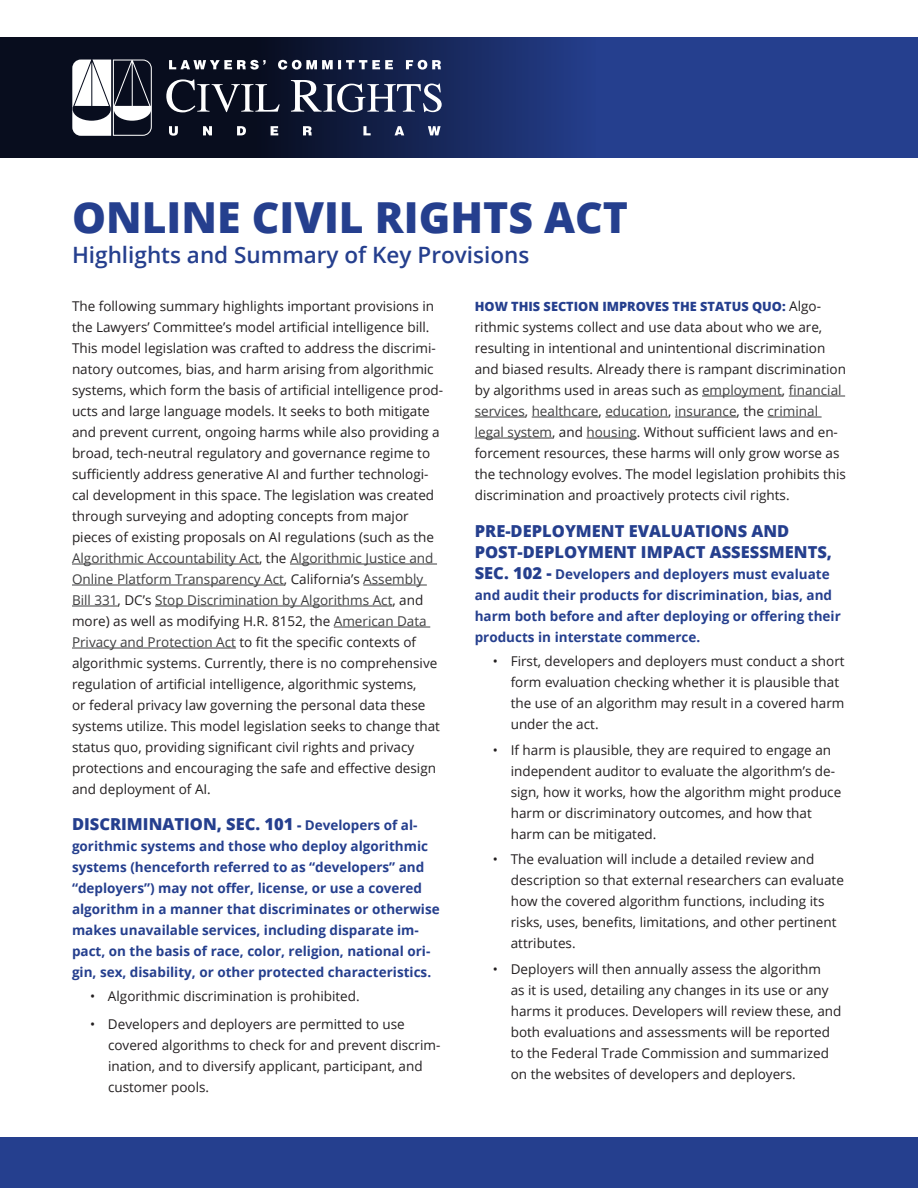
<style>
.page{position:relative;width:918px;height:1188px;background:#fff}
.page>*{position:absolute;margin:0;border:0;box-sizing:border-box;transform-origin:0 0}
.t1{font:800 42.75px "Open Sans";color:#253f8e}
.subhead{font:600 22.5px "Open Sans";color:#253f8e}
.Section_title{font:800 16.5px/21px "Open Sans";color:#253f8e}
.body_text{font:800 16.5px "Open Sans";color:#253f8e}
.body_text-2{font:13.5px/21px "Open Sans";color:#231f20}
.bullet{font:13.5px/21px "Open Sans";color:#231f20}
.body_text-3{font:700 13.5px/21px "Open Sans";color:#253f8e}
.Section_title-2{font:700 13.5px/21px "Open Sans";color:#253f8e}
.body_text-4{font:800 12.75px "Open Sans";color:#253f8e}
.s1{color:#3e3e3f}
.s2{font-size:13.5px}
.s3{font-weight:700;font-size:13.5px}
.s4{font-weight:400;font-size:13.5px;color:#231f20}
.s5{font-weight:800;font-size:16.5px}
</style>
<div class="page">
<div style="left:0;top:1138px;width:918px;height:50px;background:#253f8e"></div>
<div style="left:0;top:37px;width:918px;height:121px;background:#253f8e"></div>
<svg style="left:0;top:37px;width:568px;height:121px;background:#101b3f"></svg>
<svg style="left:169px;top:60px;width:272px;height:10px;background:#6a7081"></svg>
<svg style="left:169px;top:126px;width:272px;height:10px;background:#373e56"></svg>
<svg style="left:166px;top:79px;width:276px;height:33px;background:#484e64"></svg>
<svg style="left:72px;top:60px;width:80px;height:76px;background:#868991"></svg>
<hr style="left:72px;top:564px;width:187px;height:1px;background:#3e3e3f">
<hr style="left:290px;top:564px;width:147px;height:1px;background:#3e3e3f">
<hr style="left:72px;top:585px;width:212px;height:1px;background:#3e3e3f">
<hr style="left:363px;top:585px;width:64px;height:1px;background:#3e3e3f">
<hr style="left:72px;top:606px;width:46px;height:1px;background:#3e3e3f">
<hr style="left:155px;top:606px;width:237px;height:1px;background:#3e3e3f">
<hr style="left:334px;top:627px;width:96px;height:1px;background:#3e3e3f">
<hr style="left:72px;top:648px;width:164px;height:1px;background:#3e3e3f">
<hr style="left:702px;top:396px;width:80px;height:1px;background:#3e3e3f">
<hr style="left:789px;top:396px;width:56px;height:1px;background:#3e3e3f">
<hr style="left:475px;top:417px;width:50px;height:1px;background:#3e3e3f">
<hr style="left:532px;top:417px;width:67px;height:1px;background:#3e3e3f">
<hr style="left:605px;top:417px;width:63px;height:1px;background:#3e3e3f">
<hr style="left:675px;top:417px;width:62px;height:1px;background:#3e3e3f">
<hr style="left:768px;top:417px;width:54px;height:1px;background:#3e3e3f">
<hr style="left:475px;top:438px;width:77px;height:1px;background:#3e3e3f">
<hr style="left:587px;top:438px;width:50px;height:1px;background:#3e3e3f">
<p class="t1" style="left:72px;top:184px;width:558px">ONLINE CIVIL RIGHTS ACT</p>
<p class="subhead" style="left:72px;top:239px;width:459px">Highlights and Summary of Key Provisions</p>
<p class="body_text-2" style="left:72px;top:295px;width:373px">The following summary highlights important provisions in the Lawyers’ Committee’s model artificial intelligence bill.<br>This model legislation was crafted to address the discrimi&shy;natory outcomes, bias, and harm arising from algorithmic systems, which form the basis of artificial intelligence prod&shy;ucts and large language models. It seeks to both mitigate and prevent current, ongoing harms while also providing a broad, tech-neutral regulatory and governance regime to sufficiently address generative AI and further technologi&shy;cal development in this space. The legislation was created through surveying and adopting concepts from major pieces of existing proposals on AI regulations (such as the <span class="s1">Algorithmic Accountability Act</span>, the <span class="s1">Algorithmic Justice and Online Platform Transparency Act</span>, California’s <span class="s1">Assembly Bill 331</span>, DC’s <span class="s1">Stop Discrimination by Algorithms Act</span>, and more) as well as modifying H.R. 8152, the <span class="s1">American Data Privacy and Protection Act</span> to fit the specific contexts of algorithmic systems. Currently, there is no comprehensive regulation of artificial intelligence, algorithmic systems,<br>or federal privacy law governing the personal data these systems utilize. This model legislation seeks to change that status quo, providing significant civil rights and privacy protections and encouraging the safe and effective design and deployment of AI.</p>
<p class="body_text" style="left:72px;top:811px;width:347px">DISCRIMINATION, SEC. 101 <span class="s2">-</span> <span class="s3">Developers of al-</span></p>
<p class="body_text-3" style="left:72px;top:835px;width:369px">gorithmic systems and those who deploy algorithmic systems (henceforth referred to as “developers” and “deployers”) may not offer, license, or use a covered algorithm in a manner that discriminates or otherwise makes unavailable services, including disparate im&shy;pact, on the basis of race, color, religion, national ori&shy;gin, sex, disability, or other protected characteristics.</p>
<p class="body_text-2" style="left:90px;top:985px;width:271px">• Algorithmic discrimination is prohibited.</p>
<p class="body_text-2" style="left:108px;top:1013px;width:334px;text-indent:-18px">• Developers and deployers are permitted to use covered algorithms to check for and prevent discrim&shy;ination, and to diversify applicant, participant, and customer pools.</p>
<p class="body_text-4" style="left:475px;top:296px;width:348px">HOW THIS SECTION IMPROVES THE STATUS QUO: <span class="s4">Algo-</span></p>
<p class="body_text-2" style="left:475px;top:316px;width:373px">rithmic systems collect and use data about who we are, resulting in intentional and unintentional discrimination and biased results. Already there is rampant discrimination by algorithms used in areas such as <span class="s1">employment</span>, <span class="s1">financial services</span>, <span class="s1">healthcare</span>, <span class="s1">education</span>, <span class="s1">insurance</span>, the <span class="s1">criminal legal system</span>, and <span class="s1">housing</span>. Without sufficient laws and en&shy;forcement resources, these harms will only grow worse as the technology evolves. The model legislation prohibits this discrimination and proactively protects civil rights.</p>
<p class="Section_title" style="left:475px;top:520px;width:359px">PRE-DEPLOYMENT EVALUATIONS AND<br>POST-DEPLOYMENT IMPACT ASSESSMENTS,</p>
<p class="Section_title-2" style="left:475px;top:563px;width:368px"><span class="s5">SEC. 102 -</span> Developers and deployers must evaluate and audit their products for discrimination, bias, and harm both before and after deploying or offering their products in interstate commerce.</p>
<p class="bullet" style="left:511px;top:650px;width:335px;text-indent:-18px">• First, developers and deployers must conduct a short form evaluation checking whether it is plausible that the use of an algorithm may result in a covered harm under the act.</p>
<p class="bullet" style="left:511px;top:739px;width:332px;text-indent:-18px">• If harm is plausible, they are required to engage an independent auditor to evaluate the algorithm’s de&shy;sign, how it works, how the algorithm might produce harm or discriminatory outcomes, and how that harm can be mitigated.</p>
<p class="bullet" style="left:511px;top:848px;width:335px;text-indent:-18px">• The evaluation will include a detailed review and description so that external researchers can evaluate how the covered algorithm functions, including its risks, uses, benefits, limitations, and other pertinent attributes.</p>
<p class="bullet" style="left:511px;top:958px;width:332px;text-indent:-18px">• Deployers will then annually assess the algorithm<br>as it is used, detailing any changes in its use or any harms it produces. Developers will review these, and both evaluations and assessments will be reported to the Federal Trade Commission and summarized on the websites of developers and deployers.</p>
</div>
